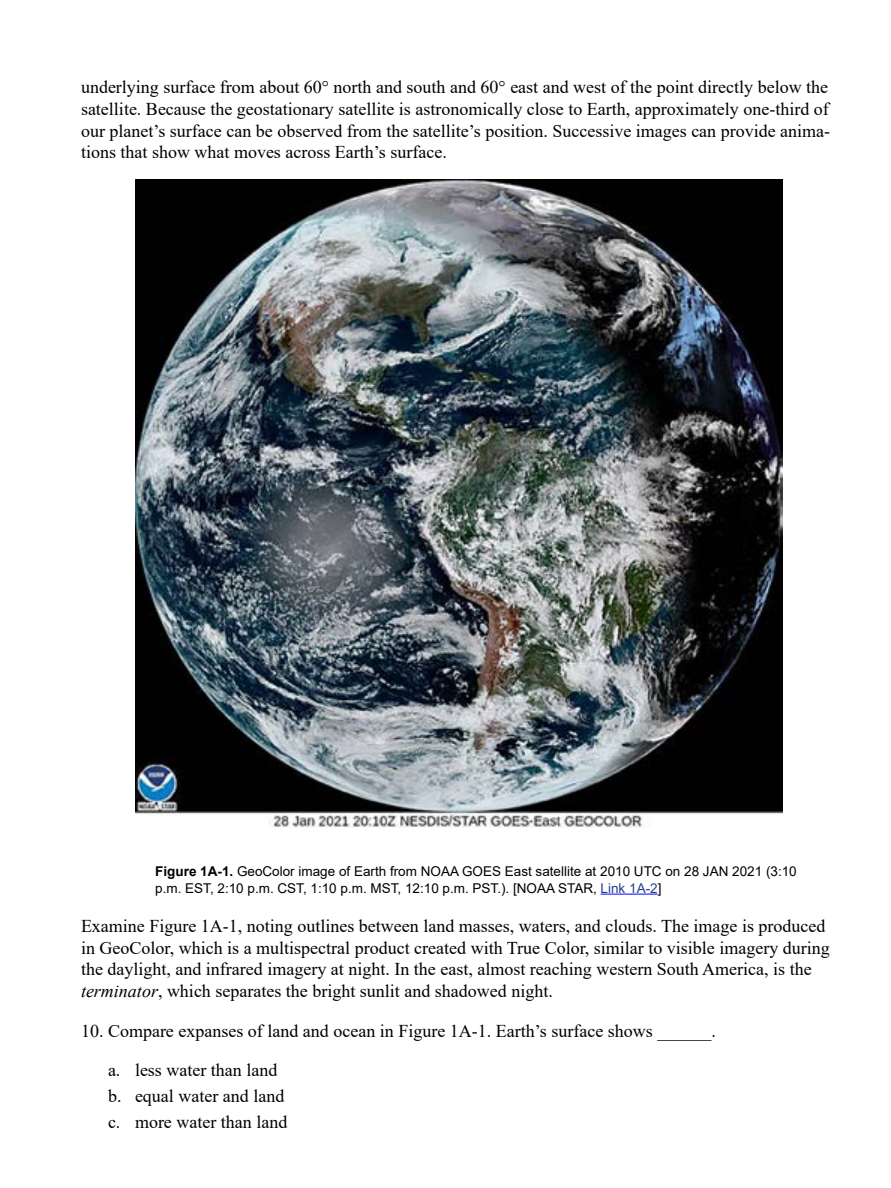
<style>
.page{position:relative;width:891px;height:1188px;background:#fff}
.page>*{position:absolute;margin:0;border:0;box-sizing:border-box;transform-origin:0 0}
.Body_Text{font:18px/21.6px "Times New Roman";color:#000;text-align:justify}
.Question{font:18px "Times New Roman";color:#000}
.Answers{font:18px "Times New Roman";color:#000}
.Figure_Caption{font:13.5px/16.2px "Arial";color:#000}
.s1{font-weight:700}
.s2{color:#25408f}
.s3{font-style:italic}
</style>
<div class="page">
<hr style="left:601px;top:894px;width:57px;height:1px;background:#00f">
<img style="left:135px;top:179px;width:648px;height:648px">
<p class="Body_Text" style="left:81px;top:76px;width:751px">underlying surface from about 60° north and south and 60° east and west of the point directly below the satellite. Because the geostationary satellite is astronomically close to Earth, approximately one-third of our planet’s surface can be observed from the satellite’s position. Successive images can provide anima&shy;tions that show what moves across Earth’s surface.</p>
<p class="Figure_Caption" style="left:155px;top:864px;width:643px"><span class="s1">Figure 1A-1.</span> GeoColor image of Earth from NOAA GOES East satellite at 2010 UTC on 28 JAN 2021 (3:10 p.m. EST, 2:10 p.m. CST, 1:10 p.m. MST, 12:10 p.m. PST.). [NOAA STAR, <span class="s2">Link 1A-2</span>]</p>
<p class="Body_Text" style="left:81px;top:915px;width:750px;text-align:left">Examine Figure 1A-1, noting outlines between land masses, waters, and clouds. The image is produced in GeoColor, which is a multispectral product created with True Color, similar to visible imagery during the daylight, and infrared imagery at night. In the east, almost reaching western South America, is the <span class="s3">terminator</span>, which separates the bright sunlit and shadowed night.</p>
<p class="Question" style="left:81px;top:1018px;width:636px">10. Compare expanses of land and ocean in Figure 1A-1. Earth’s surface shows ______.</p>
<p class="Answers" style="left:108px;top:1058px;width:171px">a. less water than land</p>
<p class="Answers" style="left:108px;top:1084px;width:178px">b. equal water and land</p>
<p class="Answers" style="left:108px;top:1110px;width:181px">c. more water than land</p>
</div>
